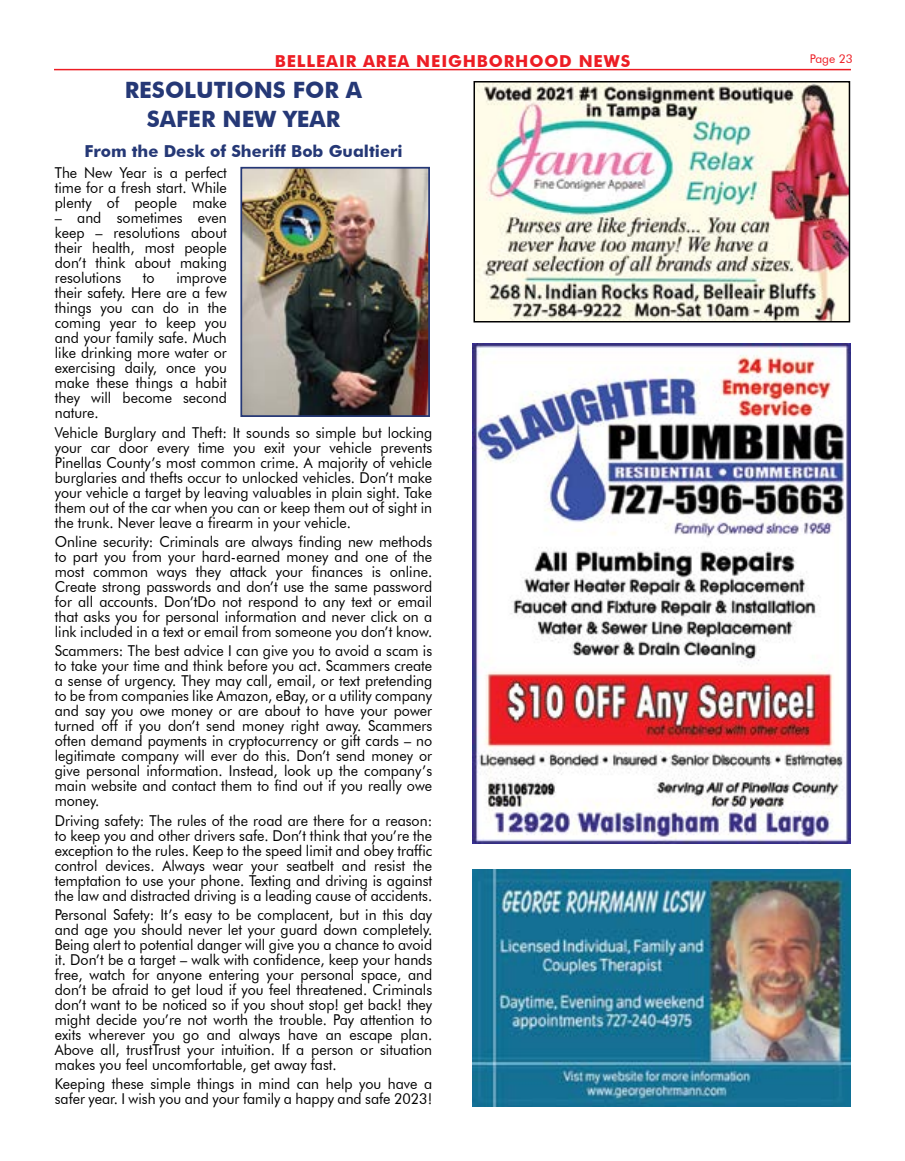
<style>
.page{position:relative;width:905px;height:1161px;background:#fff}
.page>*{position:absolute;margin:0;border:0;box-sizing:border-box;transform-origin:0 0}
.t1{font:700 22.5px/29.2px "Futura BT";color:#253876;text-align:center}
.t2{font:700 16.5px "Futura BT";color:#253876}
.t3{font:700 16.5px "Futura BT";letter-spacing:.05em;color:#ed1d24}
.t4{font:15px/15px "Futura BT";color:#000;text-align:justify;scale:.95 1}
.t5{font:12px "Futura BT";color:#ed1d24}
</style>
<div class="page">
<hr style="left:54px;top:69px;width:796px;height:1px;background:#ed1d24">
<img style="left:476px;top:84px;width:371px;height:235px">
<div style="left:473px;top:81px;width:377px;height:241px;border:2px solid #000"></div>
<img style="left:473px;top:869px;width:377px;height:238px">
<img style="left:472px;top:344px;width:378px;height:500px">
<img style="left:243px;top:170px;width:184px;height:244px">
<div style="left:240px;top:167px;width:190px;height:250px;border:2px solid #253876"></div>
<p class="t3" style="left:275px;top:51px;width:357px">BELLEAIR AREA NEIGHBORHOOD NEWS</p>
<p class="t5" style="left:809px;top:52px;width:44px">Page 23</p>
<h1 class="t1" style="left:125px;top:75px;width:239px">RESOLUTIONS FOR A<br>SAFER NEW YEAR</h1>
<p class="t2" style="left:84px;top:141px;width:320px">From the Desk of Sheriff Bob Gualtieri</p>
<p class="t4" style="left:55px;top:165px;width:183px">The New Year is a perfect time for a fresh start. While plenty of people make</p>
<p class="t4" style="left:55px;top:210px;width:183px">– and sometimes even keep – resolutions about their health, most people don’t think about making resolutions</p>
<p class="t4" style="left:55px;top:270px;width:183px;text-indent:122px">improve their safety. Here are a few things you can do in the coming year to keep you and your family safe. Much like drinking more water or exercising daily, once you make these things a habit they will become second nature.</p>
<p class="t4" style="left:55px;top:425px;width:399px">Vehicle Burglary and Theft: It sounds so simple but locking your car door every time you exit your vehicle prevents Pinellas County’s most common crime. A majority of vehicle burglaries and thefts occur to unlocked vehicles. Don’t make your vehicle a target by leaving valuables in plain sight. Take them out of the car when you can or keep them out of sight in the trunk. Never leave a firearm in your vehicle.</p>
<p class="t4" style="left:55px;top:534px;width:399px">Online security: Criminals are always finding new methods to part you from your hard-earned money and one of the most common ways they attack your finances is online.<br>Create strong passwords and don’t use the same password for all accounts. Don’tDo not respond to any text or email that asks you for personal information and never click on a link included in a text or email from someone you don’t know.</p>
<p class="t4" style="left:55px;top:643px;width:399px">Scammers: The best advice I can give you to avoid a scam is to take your time and think before you act. Scammers create a sense of urgency. They may call, email, or text pretending to be from companies like Amazon, eBay, or a utility company and say you owe money or are about to have your power turned off if you don’t send money right away. Scammers often demand payments in cryptocurrency or gift cards – no legitimate company will ever do this. Don’t send money or give personal information. Instead, look up the company’s main website and contact them to find out if you really owe money.</p>
<p class="t4" style="left:55px;top:813px;width:399px">Driving safety: The rules of the road are there for a reason: to keep you and other drivers safe. Don’t think that you’re the exception to the rules. Keep to the speed limit and obey traffic control devices. Always wear your seatbelt and resist the temptation to use your phone. Texting and driving is against the law and distracted driving is a leading cause of accidents.</p>
<p class="t4" style="left:55px;top:907px;width:399px">Personal Safety: It’s easy to be complacent, but in this day and age you should never let your guard down completely.<br>Being alert to potential danger will give you a chance to avoid it. Don’t be a target – walk with confidence, keep your hands free, watch for anyone entering your personal space, and don’t be afraid to get loud if you feel threatened. Criminals don’t want to be noticed so if you shout stop! get back! they might decide you’re not worth the trouble. Pay attention to exits wherever you go and always have an escape plan.<br>Above all, trustTrust your intuition. If a person or situation makes you feel uncomfortable, get away fast.</p>
<p class="t4" style="left:55px;top:1076px;width:399px">Keeping these simple things in mind can help you have a safer year. I wish you and your family a happy and safe 2023!</p>
<p class="t4" style="left:143px;top:270px;width:14px">to</p>
</div>
